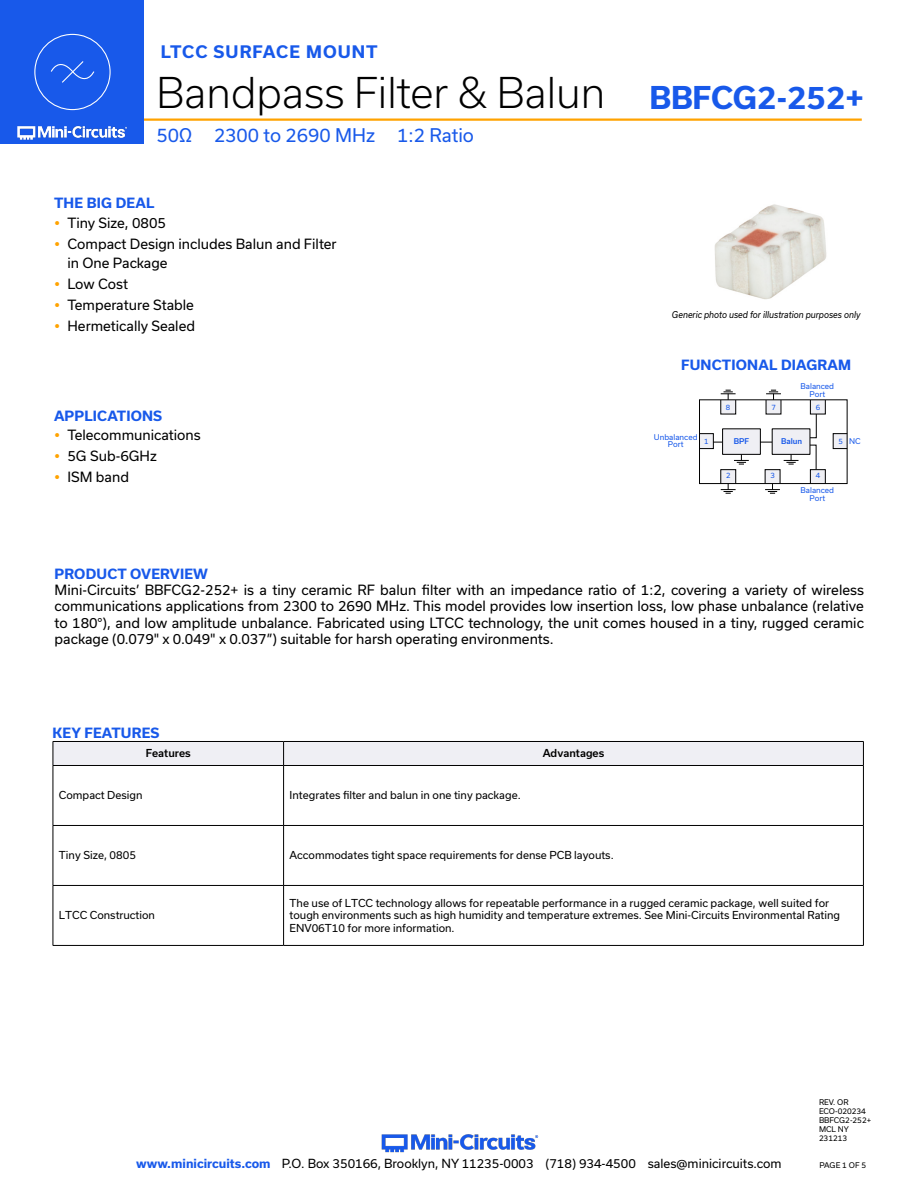
<style>
.page{position:relative;width:918px;height:1188px;background:#fff}
.page>*{position:absolute;margin:0;border:0;box-sizing:border-box;transform-origin:0 0}
.t1{font:300 40.5px "Usual";color:#000}
.t2{font:700 30px "Usual";color:#1859ea}
.t3{font:18px "Usual";color:#1859ea}
.t4{font:700 16.5px "Usual";letter-spacing:.065em;color:#1859ea}
.Regular_Copy{font:13.5px/16.2px "Usual";color:#000}
.Blue_Headers{font:700 13.5px "Usual";letter-spacing:.015em;color:#1859ea}
.t5{font:12px "Usual";color:#000}
.Table_Body_Left_Justified{font:10.5px/12.6px "Usual";color:#000}
.Table_Header_Center{font:500 10.5px "Usual";color:#000}
.Generic_photo_disclaimer{font:italic 9px "Usual";color:#000;scale:.9 1}
.t6{font:7.65px/7.8px "Usual";letter-spacing:-.005em;color:#1859ea;text-align:center}
.t7{font:500 7.65px "Usual";letter-spacing:-.005em;color:#1859ea}
.Revision{font:7.5px "Usual";color:#000}
.t8{font:7.05px "Usual";color:#1859ea}
.s1{font-weight:700;color:#1859ea}
</style>
<div class="page">
<img style="left:381px;top:1134px;width:158px;height:19px">
<hr style="left:129px;top:118px;width:733px;height:3px;background:#ffa300">
<div style="left:0;top:0;width:144px;height:144px;background:#1859ea"></div>
<img style="left:17px;top:120px;width:128px;height:20px">
<div style="left:53px;top:741px;width:811px;height:24px;background:#efeff4"></div>
<hr style="left:53px;top:765px;width:231px;height:1px;background:#000">
<hr style="left:53px;top:766px;width:1px;height:59px;background:#000">
<hr style="left:284px;top:765px;width:580px;height:1px;background:#000">
<hr style="left:283px;top:766px;width:1px;height:59px;background:#000">
<hr style="left:863px;top:766px;width:1px;height:59px;background:#000">
<hr style="left:53px;top:825px;width:231px;height:1px;background:#000">
<hr style="left:53px;top:826px;width:1px;height:59px;background:#000">
<hr style="left:284px;top:825px;width:580px;height:1px;background:#000">
<hr style="left:283px;top:826px;width:1px;height:59px;background:#000">
<hr style="left:863px;top:826px;width:1px;height:59px;background:#000">
<hr style="left:53px;top:885px;width:231px;height:1px;background:#000">
<hr style="left:53px;top:886px;width:1px;height:59px;background:#000">
<hr style="left:284px;top:885px;width:580px;height:1px;background:#000">
<hr style="left:283px;top:886px;width:1px;height:59px;background:#000">
<hr style="left:863px;top:886px;width:1px;height:59px;background:#000">
<hr style="left:53px;top:945px;width:231px;height:1px;background:#000">
<hr style="left:284px;top:945px;width:580px;height:1px;background:#000">
<img style="left:714px;top:204px;width:113px;height:96px">
<div style="left:699px;top:433px;width:15px;height:16px;background:#efeff4;border:1px solid #000"></div>
<div style="left:833px;top:433px;width:14px;height:16px;background:#efeff4;border:1px solid #000"></div>
<svg style="left:802px;top:414px;width:15px;height:24px"></svg>
<div style="left:810px;top:469px;width:16px;height:15px;background:#efeff4;border:1px solid #000"></div>
<div style="left:765px;top:469px;width:15px;height:15px;background:#efeff4;border:1px solid #000"></div>
<div style="left:721px;top:469px;width:15px;height:15px;background:#efeff4;border:1px solid #000"></div>
<div style="left:721px;top:400px;width:15px;height:14px;background:#efeff4;border:1px solid #000"></div>
<div style="left:766px;top:400px;width:15px;height:14px;background:#efeff4"></div>
<div style="left:810px;top:400px;width:16px;height:14px;background:#efeff4;border:1px solid #000"></div>
<div style="left:699px;top:400px;width:148px;height:84px;border:1px solid #000"></div>
<svg style="left:721px;top:390px;width:15px;height:10px"></svg>
<svg style="left:766px;top:390px;width:15px;height:10px"></svg>
<svg style="left:765px;top:484px;width:15px;height:10px"></svg>
<svg style="left:721px;top:484px;width:15px;height:10px"></svg>
<hr style="left:713px;top:442px;width:86px;height:1px;background:#000">
<div style="left:723px;top:429px;width:37px;height:25px;background:#efeff4"></div>
<div style="left:722px;top:429px;width:39px;height:26px;border:1px solid #000"></div>
<div style="left:772px;top:429px;width:38px;height:25px;background:#efeff4"></div>
<svg style="left:784px;top:445px;width:33px;height:25px"></svg>
<svg style="left:734px;top:454px;width:15px;height:11px"></svg>
<div style="left:34px;top:34px;width:77px;height:76px;border:1px solid #fff;border-radius:50%"></div>
<svg style="left:50px;top:61px;width:45px;height:22px"></svg>
<p class="t4" style="left:161px;top:42px;width:218px">LTCC SURFACE MOUNT</p>
<h1 class="t1" style="left:156px;top:69px;width:451px">Bandpass Filter &amp; Balun</h1>
<h3 class="t3" style="left:156px;top:125px;width:319px">50Ω 2300 to 2690 MHz 1:2 Ratio</h3>
<p class="Blue_Headers" style="left:54px;top:195px;width:102px">THE BIG DEAL</p>
<p class="Regular_Copy" style="left:68px;top:214px;width:100px">Tiny Size, 0805</p>
<p class="Regular_Copy" style="left:68px;top:234px;width:271px;line-height:19.5px">Compact Design includes Balun and Filter in One Package</p>
<p class="Regular_Copy" style="left:68px;top:276px;width:62px">Low Cost</p>
<p class="Regular_Copy" style="left:68px;top:297px;width:128px">Temperature Stable</p>
<p class="Regular_Copy" style="left:68px;top:318px;width:129px">Hermetically Sealed</p>
<p class="Blue_Headers" style="left:54px;top:408px;width:110px">APPLICATIONS</p>
<p class="Regular_Copy" style="left:68px;top:427px;width:135px">Telecommunications</p>
<p class="Regular_Copy" style="left:68px;top:448px;width:91px">5G Sub-6GHz</p>
<p class="Regular_Copy" style="left:68px;top:469px;width:63px">ISM band</p>
<h2 class="t2" style="left:649px;top:80px;width:216px">BBFCG2-252+</h2>
<p class="Generic_photo_disclaimer" style="left:672px;top:310px;width:211px">Generic photo used for illustration purposes only</p>
<p class="Blue_Headers" style="left:681px;top:357px;width:171px">FUNCTIONAL DIAGRAM</p>
<p class="t6" style="left:801px;top:382px;width:35px">Balanced<br>Port</p>
<p class="t6" style="left:654px;top:433px;width:45px">Unbalanced<br>Port</p>
<p class="t8" style="left:704px;top:437px;width:6px">1</p>
<p class="t8" style="left:726px;top:403px;width:6px">8</p>
<p class="t8" style="left:771px;top:403px;width:6px">7</p>
<p class="t8" style="left:816px;top:403px;width:6px">6</p>
<p class="t7" style="left:734px;top:437px;width:17px">BPF</p>
<p class="t7" style="left:781px;top:437px;width:23px">Balun</p>
<p class="t6" style="left:849px;top:437px;width:13px">NC</p>
<p class="t8" style="left:839px;top:437px;width:6px">5</p>
<p class="t8" style="left:726px;top:472px;width:6px">2</p>
<p class="t8" style="left:770px;top:472px;width:6px">3</p>
<p class="t8" style="left:816px;top:472px;width:6px">4</p>
<p class="t6" style="left:801px;top:486px;width:35px">Balanced<br>Port</p>
<p class="Blue_Headers" style="left:55px;top:566px;width:155px">PRODUCT OVERVIEW</p>
<p class="Regular_Copy" style="left:55px;top:582px;width:811px;text-align:justify">Mini-Circuits’ BBFCG2-252+ is a tiny ceramic RF balun filter with an impedance ratio of 1:2, covering a variety of wireless communications applications from 2300 to 2690 MHz. This model provides low insertion loss, low phase unbalance (relative to 180°), and low amplitude unbalance. Fabricated using LTCC technology, the unit comes housed in a tiny, rugged ceramic package (0.079" x 0.049" x 0.037”) suitable for harsh operating environments.</p>
<p class="Blue_Headers" style="left:52px;top:725px;width:108px">KEY FEATURES</p>
<p class="Table_Header_Center" style="left:146px;top:747px;width:47px">Features</p>
<p class="Table_Header_Center" style="left:543px;top:747px;width:63px">Advantages</p>
<p class="Table_Body_Left_Justified" style="left:59px;top:789px;width:85px">Compact Design</p>
<p class="Table_Body_Left_Justified" style="left:290px;top:789px;width:233px">Integrates filter and balun in one tiny package.</p>
<p class="Table_Body_Left_Justified" style="left:59px;top:849px;width:79px">Tiny Size, 0805</p>
<p class="Table_Body_Left_Justified" style="left:290px;top:849px;width:326px">Accommodates tight space requirements for dense PCB layouts.</p>
<p class="Table_Body_Left_Justified" style="left:59px;top:909px;width:98px">LTCC Construction</p>
<p class="Table_Body_Left_Justified" style="left:290px;top:897px;width:552px">The use of LTCC technology allows for repeatable performance in a rugged ceramic package, well suited for tough environments such as high humidity and temperature extremes. See Mini-Circuits Environmental Rating<br>ENV06T10 for more information.</p>
<p class="Revision" style="left:819px;top:1098px;width:31px">REV. OR</p>
<p class="Revision" style="left:819px;top:1107px;width:48px">ECO-020234</p>
<p class="Revision" style="left:819px;top:1116px;width:54px">BBFCG2-252+</p>
<p class="Revision" style="left:819px;top:1125px;width:31px">MCL NY</p>
<p class="Revision" style="left:819px;top:1134px;width:30px">231213</p>
<p class="t5" style="left:136px;top:1157px;width:647px"><span class="s1">www.minicircuits.com</span> P.O. Box 350166, Brooklyn, NY 11235-0003 (718) 934-4500 sales@minicircuits.com</p>
<p class="Revision" style="left:819px;top:1161px;width:48px">PAGE 1 OF 5</p>
</div>
